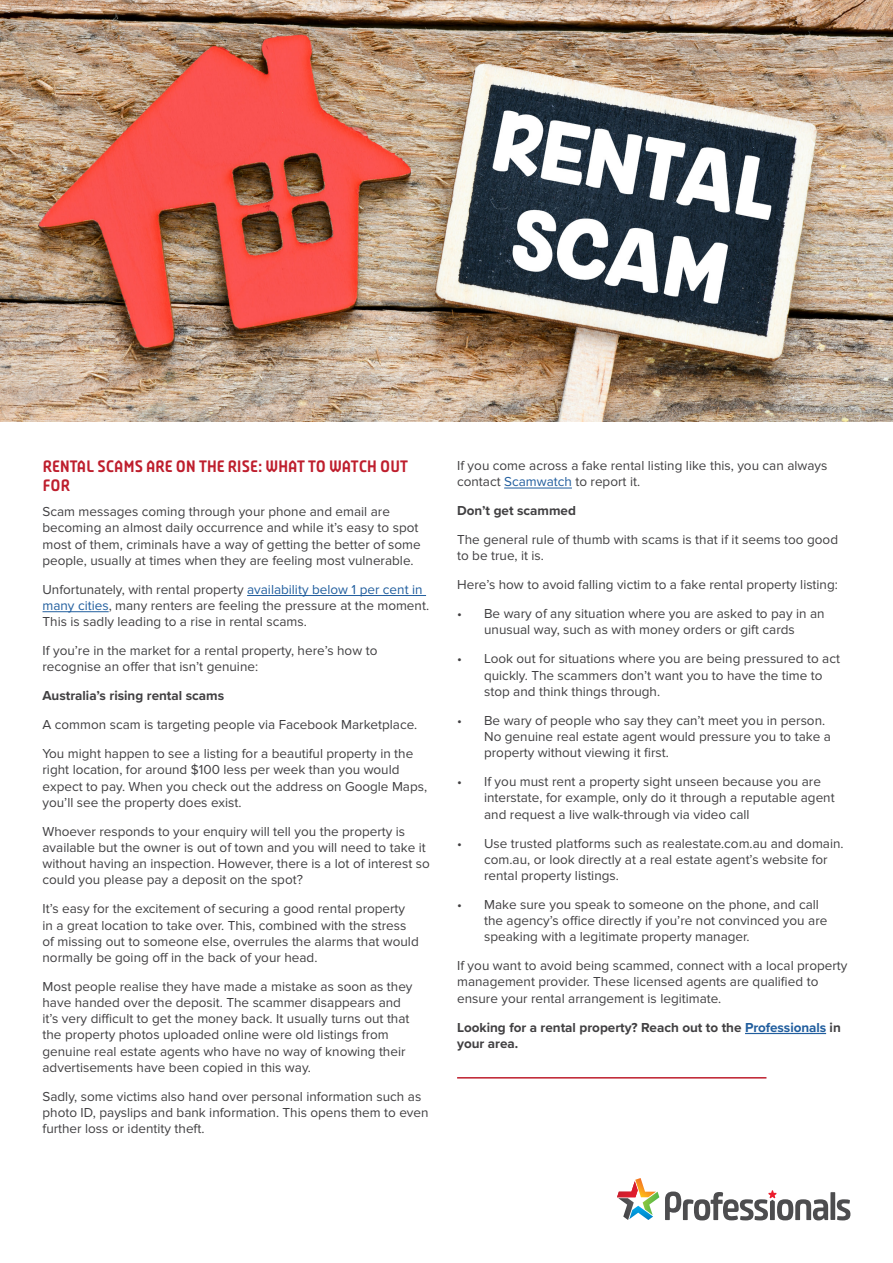
<style>
.page{position:relative;width:893px;height:1263px;background:#fff}
.page>*{position:absolute;margin:0;border:0;box-sizing:border-box;transform-origin:0 0}
.t1{font:700 16.5px/19.8px "Plau";letter-spacing:-.03em;color:#be1e2d}
.t2{font:13.5px/16.2px "Proxima Nova";color:#414042}
.t3{font:700 13.5px/16.2px "Proxima Nova";color:#414042}
.s1{color:#215e9e}
</style>
<div class="page">
<img style="left:0;top:0;width:893px;height:422px">
<hr style="left:504px;top:488px;width:68px;height:1px;background:#215e9e">
<hr style="left:745px;top:1033px;width:81px;height:1px;background:#215e9e">
<hr style="left:457px;top:1077px;width:309px;height:1px;background:#be1e2d">
<hr style="left:247px;top:595px;width:179px;height:1px;background:#215e9e">
<hr style="left:43px;top:611px;width:66px;height:1px;background:#215e9e">
<div style="left:830px;top:1192px;width:5px;height:28px;background:#4d4d4f"></div>
<svg style="left:837px;top:1199px;width:13px;height:21px"></svg>
<svg style="left:665px;top:1190px;width:163px;height:30px"></svg>
<svg style="left:617px;top:1178px;width:42px;height:42px"></svg>
<p class="t1" style="left:43px;top:456px;width:367px">RENTAL SCAMS ARE ON THE RISE: WHAT TO WATCH OUT<br>FOR</p>
<p class="t2" style="left:43px;top:504px;width:380px">Scam messages coming through your phone and email are becoming an almost daily occurrence and while it’s easy to spot most of them, criminals have a way of getting the better of some people, usually at times when they are feeling most vulnerable.</p>
<p class="t2" style="left:43px;top:581px;width:388px">Unfortunately, with rental property <span class="s1">availability below 1 per cent in many cities</span>, many renters are feeling the pressure at the moment.<br>This is sadly leading to a rise in rental scams.</p>
<p class="t2" style="left:43px;top:643px;width:336px">If you’re in the market for a rental property, here’s how to recognise an offer that isn’t genuine:</p>
<p class="t3" style="left:43px;top:687px;width:183px">Australia’s rising rental scams</p>
<p class="t2" style="left:43px;top:710px;width:376px;line-height:29px">A common scam is targeting people via Facebook Marketplace.<br>You might happen to see a listing for a beautiful property in the</p>
<p class="t2" style="left:43px;top:762px;width:386px">right location, for around $100 less per week than you would expect to pay. When you check out the address on Google Maps, you’ll see the property does exist.</p>
<p class="t2" style="left:43px;top:823px;width:389px">Whoever responds to your enquiry will tell you the property is available but the owner is out of town and you will need to take it without having an inspection. However, there is a lot of interest so could you please pay a deposit on the spot?</p>
<p class="t2" style="left:43px;top:901px;width:378px">It’s easy for the excitement of securing a good rental property in a great location to take over. This, combined with the stress of missing out to someone else, overrules the alarms that would normally be going off in the back of your head.</p>
<p class="t2" style="left:43px;top:978px;width:372px">Most people realise they have made a mistake as soon as they have handed over the deposit. The scammer disappears and it’s very difficult to get the money back. It usually turns out that the property photos uploaded online were old listings from genuine real estate agents who have no way of knowing their advertisements have been copied in this way.</p>
<p class="t2" style="left:43px;top:1088px;width:388px">Sadly, some victims also hand over personal information such as photo ID, payslips and bank information. This opens them to even further loss or identity theft.</p>
<p class="t2" style="left:457px;top:458px;width:372px">If you come across a fake rental listing like this, you can always contact <span class="s1">Scamwatch</span> to report it.</p>
<p class="t3" style="left:457px;top:502px;width:120px">Don’t get scammed</p>
<p class="t2" style="left:457px;top:532px;width:382px">The general rule of thumb with scams is that if it seems too good to be true, it is.</p>
<p class="t2" style="left:457px;top:577px;width:382px">Here’s how to avoid falling victim to a fake rental property listing:</p>
<p class="t2" style="left:457px;top:606px;width:369px;text-align:center">• Be wary of any situation where you are asked to pay in an unusual way, such as with money orders or gift cards</p>
<p class="t2" style="left:484px;top:651px;width:357px;text-indent:-27px">• Look out for situations where you are being pressured to act quickly. The scammers don’t want you to have the time to stop and think things through.</p>
<p class="t2" style="left:484px;top:712px;width:348px;text-indent:-27px">• Be wary of people who say they can’t meet you in person.<br>No genuine real estate agent would pressure you to take a property without viewing it first.</p>
<p class="t2" style="left:484px;top:774px;width:352px;text-indent:-27px">• If you must rent a property sight unseen because you are interstate, for example, only do it through a reputable agent and request a live walk-through via video call</p>
<p class="t2" style="left:484px;top:835px;width:361px;text-indent:-27px">• Use trusted platforms such as realestate.com.au and domain. com.au, or look directly at a real estate agent’s website for rental property listings.</p>
<p class="t2" style="left:484px;top:896px;width:345px;text-indent:-27px">• Make sure you speak to someone on the phone, and call the agency’s office directly if you’re not convinced you are speaking with a legitimate property manager.</p>
<p class="t2" style="left:457px;top:958px;width:392px">If you want to avoid being scammed, connect with a local property management provider. These licensed agents are qualified to ensure your rental arrangement is legitimate.</p>
<p class="t3" style="left:457px;top:1019px;width:385px">Looking for a rental property? Reach out to the <span class="s1">Professionals</span> in your area.</p>
</div>
